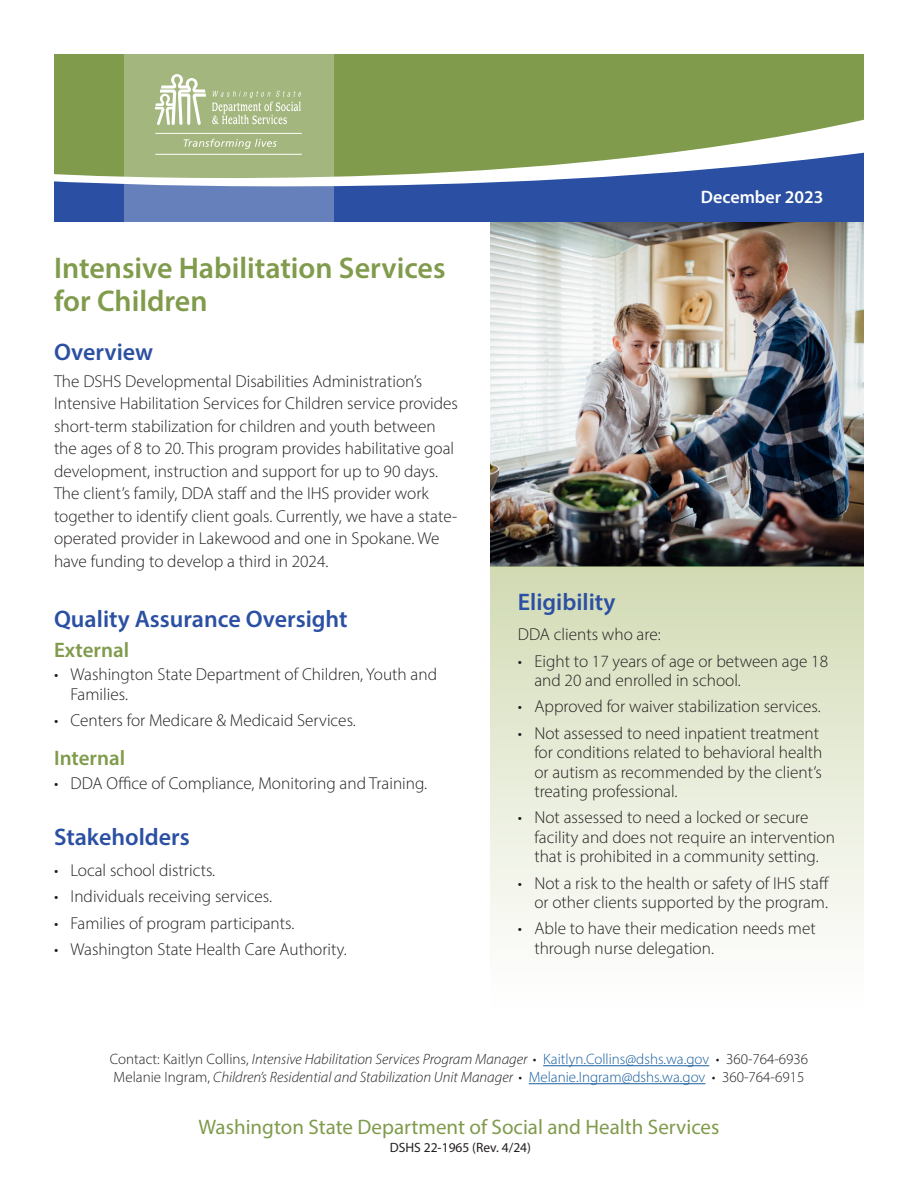
<style>
.page{position:relative;width:918px;height:1188px;background:#fff}
.page>*{position:absolute;margin:0;border:0;box-sizing:border-box;transform-origin:0 0}
.t1{font:600 30px/33px "Myriad Pro";color:#809b4c}
.t2{font:600 24px "Myriad Pro";color:#2b50a3}
.t3{font:21px "Myriad Pro";color:#809b4c}
.t4{font:600 21px "Myriad Pro";color:#809b4c}
.t5{font:600 18px "Myriad Pro";color:#fff}
.t6{font:300 17.25px/19.5px "Myriad Pro";color:#231f20}
.t7{font:italic 300 15px "Myriad Pro";color:#231f20}
.t8{font:13.5px "Myriad Pro";color:#231f20}
.s1{font-style:normal}
.s2{font-style:normal;color:#175d9e}
</style>
<div class="page">
<img style="left:490px;top:222px;width:374px;height:345px">
<div style="left:54px;top:97px;width:810px;height:125px;background:#2b50a3"></div>
<svg style="left:54px;top:54px;width:810px;height:133px;background:#88a169"></svg>
<svg style="left:124px;top:54px;width:210px;height:168px;background:#98ac95"></svg>
<svg style="left:212px;top:91px;width:89px;height:33px;background:#b3c394"></svg>
<svg style="left:155px;top:74px;width:51px;height:51px;background:#c6d1ae"></svg>
<hr style="left:155px;top:133px;width:147px;height:1px;background:#fff">
<hr style="left:155px;top:154px;width:147px;height:1px;background:#fff">
<svg style="left:184px;top:139px;width:93px;height:10px"></svg>
<div style="left:490px;top:567px;width:374px;height:442px;background:linear-gradient(to bottom,#d2dbb4,#fff)"></div>
<hr style="left:543px;top:1065px;width:166px;height:1px;background:#175d9e">
<hr style="left:529px;top:1083px;width:176px;height:1px;background:#175d9e">
<p class="t1" style="left:54px;top:250px;width:393px">Intensive Habilitation Services for Children</p>
<p class="t2" style="left:54px;top:336px;width:101px">Overview</p>
<p class="t6" style="left:54px;top:369px;width:406px;line-height:22.5px">The DSHS Developmental Disabilities Administration’s Intensive Habilitation Services for Children service provides short-term stabilization for children and youth between the ages of 8 to 20. This program provides habilitative goal development, instruction and support for up to 90 days.<br>The client’s family, DDA staff and the IHS provider work together to identify client goals. Currently, we have a state&shy;operated provider in Lakewood and one in Spokane. We have funding to develop a third in 2024.</p>
<p class="t2" style="left:54px;top:604px;width:295px">Quality Assurance Oversight</p>
<p class="t4" style="left:54px;top:636px;width:77px">External</p>
<p class="t6" style="left:70px;top:665px;width:368px;text-indent:-16px">• Washington State Department of Children, Youth and<br>Families.</p>
<p class="t6" style="left:54px;top:711px;width:303px">• Centers for Medicare &amp; Medicaid Services.</p>
<p class="t4" style="left:54px;top:744px;width:73px">Internal</p>
<p class="t6" style="left:54px;top:773px;width:375px">• DDA Office of Compliance, Monitoring and Training.</p>
<p class="t2" style="left:54px;top:822px;width:137px">Stakeholders</p>
<p class="t6" style="left:54px;top:860px;width:163px">• Local school districts.</p>
<p class="t6" style="left:54px;top:887px;width:220px">• Individuals receiving services.</p>
<p class="t6" style="left:54px;top:913px;width:242px">• Families of program participants.</p>
<p class="t6" style="left:54px;top:939px;width:294px">• Washington State Health Care Authority.</p>
<p class="t5" style="left:701px;top:185px;width:124px">December 2023</p>
<p class="t2" style="left:518px;top:586px;width:99px">Eligibility</p>
<p class="t6" style="left:518px;top:625px;width:144px">DDA clients who are:</p>
<p class="t6" style="left:534px;top:651px;width:295px;text-indent:-16px">• Eight to 17 years of age or between age 18 and 20 and enrolled in school.</p>
<p class="t6" style="left:518px;top:697px;width:304px">• Approved for waiver stabilization services.</p>
<p class="t6" style="left:534px;top:723px;width:290px;text-indent:-16px">• Not assessed to need inpatient treatment for conditions related to behavioral health or autism as recommended by the client’s treating professional.</p>
<p class="t6" style="left:534px;top:808px;width:302px;text-indent:-16px">• Not assessed to need a locked or secure facility and does not require an intervention that is prohibited in a community setting.</p>
<p class="t6" style="left:518px;top:873px;width:313px;text-align:right">• Not a risk to the health or safety of IHS staff or other clients supported by the program.</p>
<p class="t6" style="left:534px;top:919px;width:283px;text-indent:-16px">• Able to have their medication needs met through nurse delegation.</p>
<p class="t7" style="left:110px;top:1050px;width:700px"><span class="s1">Contact: Kaitlyn Collins,</span> Intensive Habilitation Services Program Manager <span class="s1">•</span> <span class="s2">Kaitlyn.Collins@dshs.wa.gov</span> <span class="s1">• 360-764-6936</span></p>
<p class="t7" style="left:114px;top:1068px;width:692px"><span class="s1">Melanie Ingram,</span> Children’s Residential and Stabilization Unit Manager <span class="s1">•</span> <span class="s2">Melanie.Ingram@dshs.wa.gov</span> <span class="s1">• 360-764-6915</span></p>
<p class="t3" style="left:199px;top:1114px;width:522px">Washington State Department of Social and Health Services</p>
<p class="t8" style="left:390px;top:1139px;width:143px">DSHS 22-1965 (Rev. 4/24)</p>
</div>
